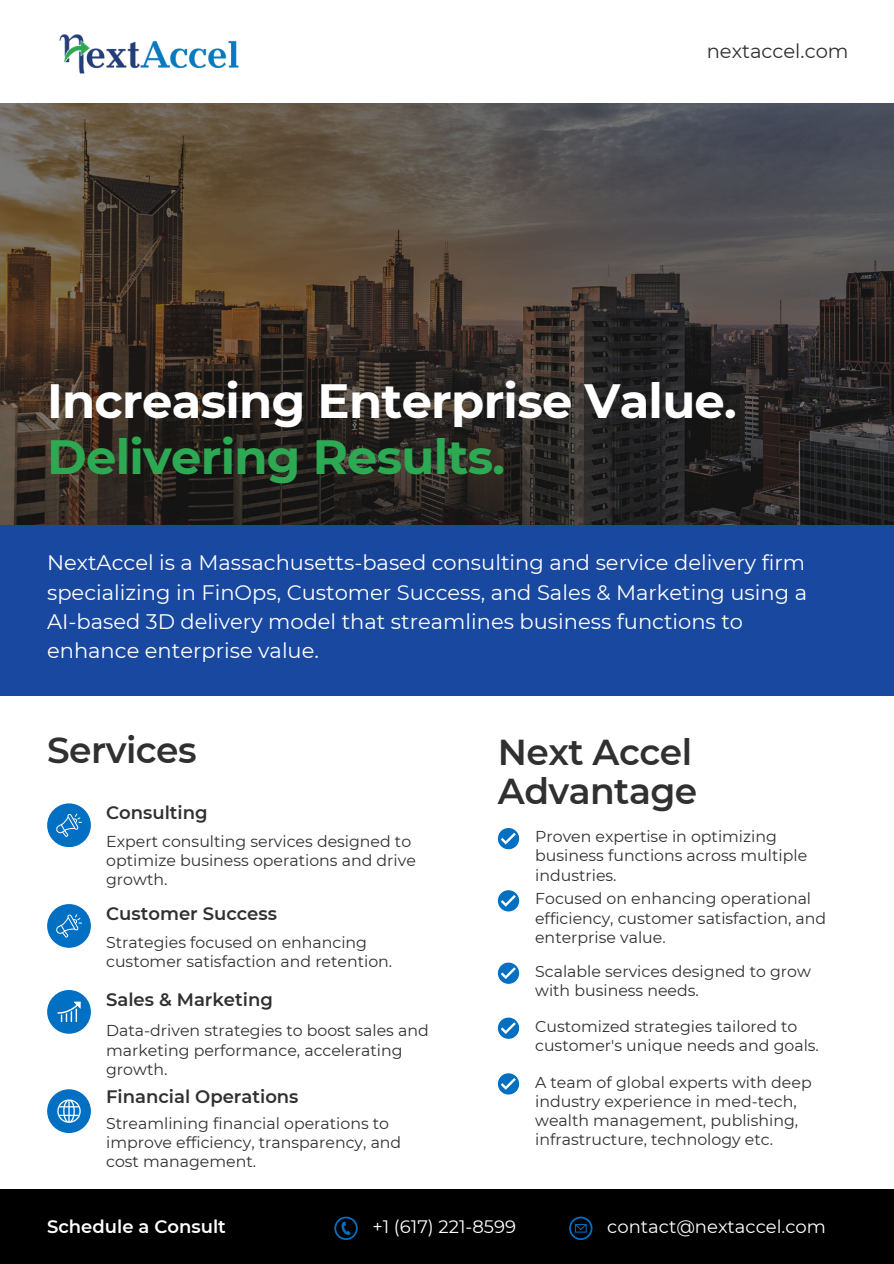
<style>
.page{position:relative;width:894px;height:1264px;background:#fff}
.page>*{position:absolute;margin:0;border:0;box-sizing:border-box;transform-origin:0 0}
.t1{font:700 48px "Montserrat";letter-spacing:-.015em;color:#fff}
.t2{font:700 48px "Montserrat";letter-spacing:-.015em;color:#2ea953}
.t3{font:600 36px/39.3px "Montserrat";letter-spacing:-.015em;color:#303030}
.t4{font:21px/29.2px "Montserrat";color:#fff}
.t5{font:19.5px "Montserrat";color:#303030}
.t6{font:600 18px "Montserrat";color:#303030}
.t7{font:18px "Montserrat";color:#fff}
.t8{font:600 18px "Montserrat";color:#fff}
.t9{font:15.75px/19.2px "Montserrat";color:#303030}
</style>
<div class="page">
<svg style="left:0;top:104px;width:893px;height:422px;background:#463e37"></svg>
<div style="left:0;top:1188px;width:893px;height:75px;background:#000"></div>
<div style="left:0;top:526px;width:893px;height:170px;background:#1848a0"></div>
<svg style="left:569px;top:1216px;width:23px;height:23px"></svg>
<svg style="left:334px;top:1216px;width:23px;height:23px"></svg>
<div style="left:47px;top:904px;width:44px;height:43px;background:#0170c2;border-radius:50%"></div>
<svg style="left:56px;top:914px;width:26px;height:23px"></svg>
<div style="left:47px;top:990px;width:44px;height:43px;background:#0170c2;border-radius:50%"></div>
<svg style="left:57px;top:1001px;width:24px;height:20px"></svg>
<div style="left:47px;top:1089px;width:44px;height:43px;background:#0170c2;border-radius:50%"></div>
<svg style="left:57px;top:1099px;width:24px;height:23px"></svg>
<svg style="left:497px;top:828px;width:22px;height:21px"></svg>
<svg style="left:500px;top:832px;width:15px;height:12px"></svg>
<svg style="left:497px;top:890px;width:22px;height:21px"></svg>
<svg style="left:500px;top:894px;width:15px;height:12px"></svg>
<svg style="left:497px;top:962px;width:22px;height:21px"></svg>
<svg style="left:500px;top:967px;width:15px;height:12px"></svg>
<svg style="left:497px;top:1017px;width:22px;height:21px"></svg>
<svg style="left:500px;top:1022px;width:15px;height:12px"></svg>
<svg style="left:497px;top:1073px;width:22px;height:21px"></svg>
<svg style="left:500px;top:1077px;width:15px;height:12px"></svg>
<img style="left:59px;top:34px;width:180px;height:40px">
<div style="left:47px;top:803px;width:44px;height:44px;background:#0170c2;border-radius:50%"></div>
<svg style="left:56px;top:813px;width:26px;height:24px"></svg>
<p class="t5" style="left:706px;top:39px;width:143px">nextaccel.com</p>
<h4 class="t1" style="left:47px;top:371px;width:691px">Increasing Enterprise Value.</h4>
<h2 class="t2" style="left:47px;top:427px;width:459px">Delivering Results.</h2>
<p class="t4" style="left:47px;top:548px;width:761px">NextAccel is a Massachusetts-based consulting and service delivery firm specializing in FinOps, Customer Success, and Sales &amp; Marketing using a AI-based 3D delivery model that streamlines business functions to enhance enterprise value.</p>
<p class="t3" style="left:47px;top:730px;width:151px">Services</p>
<h4 class="t3" style="left:497px;top:732px;width:201px">Next Accel<br>Advantage</h4>
<p class="t6" style="left:106px;top:801px;width:103px">Consulting</p>
<p class="t9" style="left:106px;top:831px;width:311px">Expert consulting services designed to optimize business operations and drive growth.</p>
<p class="t9" style="left:535px;top:827px;width:273px">Proven expertise in optimizing business functions across multiple industries.</p>
<h3 class="t9" style="left:535px;top:889px;width:292px">Focused on enhancing operational efficiency, customer satisfaction, and enterprise value.</h3>
<p class="t9" style="left:535px;top:961px;width:277px">Scalable services designed to grow with business needs.</p>
<h1 class="t9" style="left:535px;top:1016px;width:285px">Customized strategies tailored to customer's unique needs and goals.</h1>
<h1 class="t9" style="left:535px;top:1072px;width:278px">A team of global experts with deep industry experience in med-tech, wealth management, publishing, infrastructure, technology etc.</h1>
<h4 class="t6" style="left:106px;top:902px;width:172px">Customer Success</h4>
<p class="t9" style="left:106px;top:932px;width:287px">Strategies focused on enhancing customer satisfaction and retention.</p>
<p class="t6" style="left:106px;top:989px;width:168px">Sales &amp; Marketing</p>
<h4 class="t9" style="left:106px;top:1021px;width:324px">Data-driven strategies to boost sales and marketing performance, accelerating growth.</h4>
<p class="t6" style="left:106px;top:1085px;width:194px">Financial Operations</p>
<p class="t9" style="left:106px;top:1113px;width:296px">Streamlining financial operations to improve efficiency, transparency, and cost management.</p>
<p class="t8" style="left:47px;top:1215px;width:180px">Schedule a Consult</p>
<h2 class="t7" style="left:372px;top:1215px;width:145px">+1 (617) 221-8599</h2>
<h3 class="t7" style="left:607px;top:1215px;width:220px">contact@nextaccel.com</h3>
</div>
